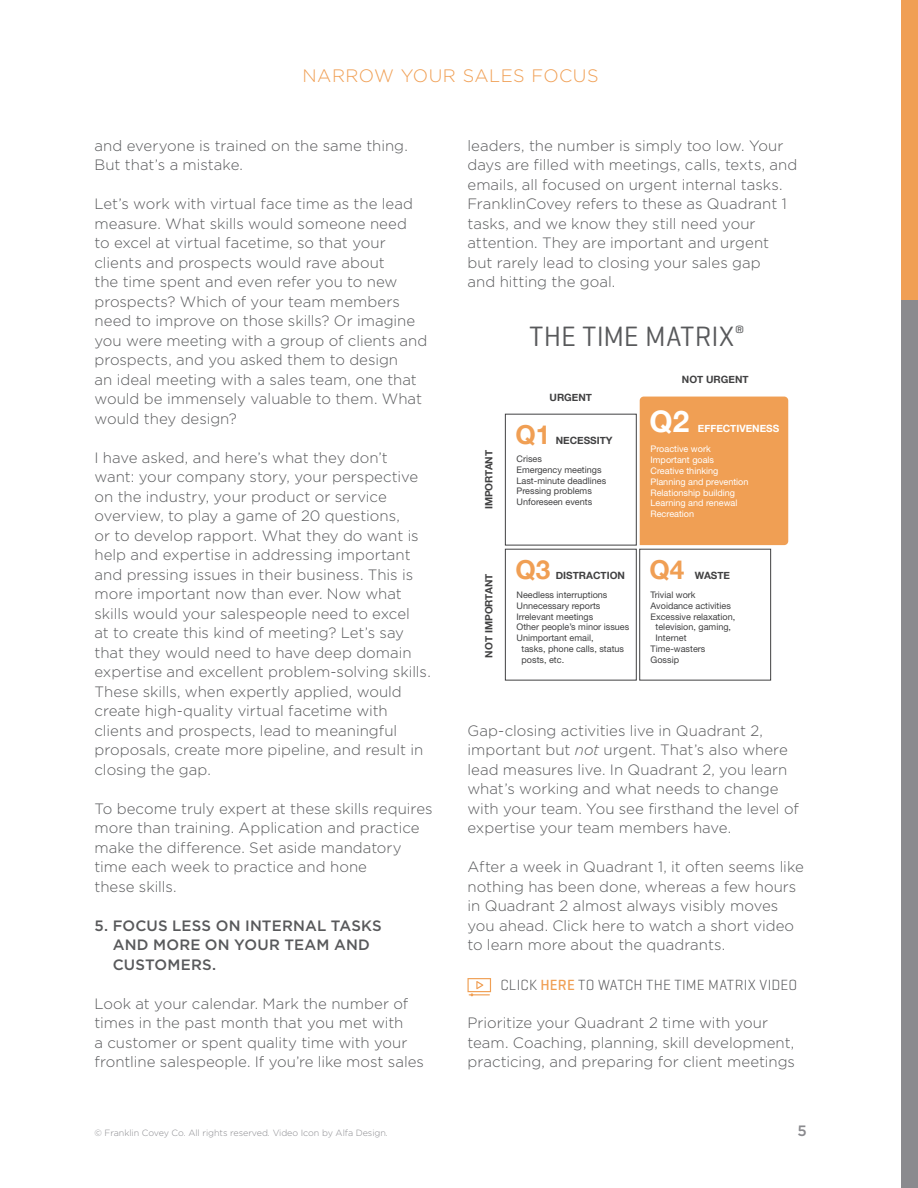
<style>
.page{position:relative;width:918px;height:1188px;background:#fff}
.page>*{position:absolute;margin:0;border:0;box-sizing:border-box;transform-origin:0 0}
.t1{font:700 29.7px "Helvetica Neue";color:#fff}
.t2{font:28.5px "Geogrotesque";letter-spacing:.005em;color:#58595b}
.t3{font:700 26.1px "Helvetica Neue";color:#f09f54}
.t4{font:300 18px "Gotham";letter-spacing:.025em;color:#f09f54}
.t5{font:300 15px/19.5px "Gotham";color:#58595b}
.t6{font:500 15px/19.5px "Gotham";letter-spacing:.01em;color:#58595b}
.t7{font:300 15px "Geogrotesque";letter-spacing:.02em;color:#58595b}
.t8{font:500 15px "Gotham";color:#8a8a8e}
.t9{font:700 10.05px "Helvetica Neue";color:#414142}
.t10{font:700 10.05px "Helvetica Neue";color:#fff}
.t11{font:9px/10.8px "Helvetica Neue LT Std";color:#414142}
.t12{font:9px/10.8px "Helvetica Neue LT Std";color:#fff}
.t13{font:300 9px "Gotham";letter-spacing:-.005em;color:#8a8a8e}
.s1{font-style:italic}
.s2{font-weight:500;color:#f09f54}
</style>
<div class="page">
<div style="left:901px;top:294px;width:17px;height:894px;background:#8a8a8e"></div>
<div style="left:901px;top:0;width:17px;height:300px;background:#f09f54"></div>
<svg style="left:504px;top:396px;width:285px;height:285px"></svg>
<div style="left:640px;top:397px;width:148px;height:148px;background:#f09f54"></div>
<div style="left:639px;top:549px;width:132px;height:131px;border:1px solid #414142"></div>
<div style="left:505px;top:549px;width:132px;height:131px;border:1px solid #414142"></div>
<div style="left:505px;top:414px;width:132px;height:131px;border:1px solid #414142"></div>
<svg style="left:467px;top:978px;width:24px;height:18px"></svg>
<p class="t4" style="left:303px;top:64px;width:297px">NARROW YOUR SALES FOCUS</p>
<p class="t5" style="left:94px;top:135px;width:315px">and everyone is trained on the same thing.<br>But that’s a mistake.</p>
<p class="t5" style="left:94px;top:194px;width:334px">Let’s work with virtual face time as the lead measure. What skills would someone need<br>to excel at virtual facetime, so that your clients and prospects would rave about<br>the time spent and even refer you to new prospects? Which of your team members need to improve on those skills? Or imagine you were meeting with a group of clients and prospects, and you asked them to design<br>an ideal meeting with a sales team, one that would be immensely valuable to them. What would they design?</p>
<p class="t5" style="left:94px;top:447px;width:338px">I have asked, and here’s what they don’t want: your company story, your perspective on the industry, your product or service overview, to play a game of 20 questions,<br>or to develop rapport. What they do want is help and expertise in addressing important and pressing issues in their business. This is more important now than ever. Now what skills would your salespeople need to excel<br>at to create this kind of meeting? Let’s say that they would need to have deep domain expertise and excellent problem-solving skills.<br>These skills, when expertly applied, would create high-quality virtual facetime with clients and prospects, lead to meaningful proposals, create more pipeline, and result in closing the gap.</p>
<p class="t5" style="left:94px;top:798px;width:340px">To become truly expert at these skills requires more than training. Application and practice make the difference. Set aside mandatory time each week to practice and hone<br>these skills.</p>
<p class="t6" style="left:113px;top:916px;width:271px;text-indent:-18px">5. FOCUS LESS ON INTERNAL TASKS<br>AND MORE ON YOUR TEAM AND<br>CUSTOMERS.</p>
<p class="t5" style="left:94px;top:993px;width:331px">Look at your calendar. Mark the number of times in the past month that you met with<br>a customer or spent quality time with your frontline salespeople. If you’re like most sales</p>
<p class="t5" style="left:467px;top:135px;width:331px">leaders, the number is simply too low. Your days are filled with meetings, calls, texts, and emails, all focused on urgent internal tasks.<br>FranklinCovey refers to these as Quadrant 1 tasks, and we know they still need your attention. They are important and urgent but rarely lead to closing your sales gap<br>and hitting the goal.</p>
<h2 class="t2" style="left:530px;top:319px;width:217px">THE TIME MATRIX<sup>®</sup></h2>
<p class="t9" style="left:481px;top:509px;width:61px;rotate:-90deg">IMPORTANT</p>
<p class="t9" style="left:481px;top:658px;width:85px;rotate:-90deg">NOT IMPORTANT</p>
<p class="t9" style="left:550px;top:389px;width:44px">URGENT</p>
<h3 class="t3" style="left:516px;top:414px;width:36px">Q1</h3>
<p class="t9" style="left:556px;top:432px;width:58px">NECESSITY</p>
<p class="t11" style="left:517px;top:453px;width:91px">Crises<br>Emergency meetings<br>Last-minute deadlines<br>Pressing problems<br>Unforeseen events</p>
<p class="t9" style="left:682px;top:371px;width:68px">NOT URGENT</p>
<h1 class="t1" style="left:650px;top:398px;width:41px">Q2</h1>
<p class="t10" style="left:698px;top:420px;width:83px">EFFECTIVENESS</p>
<p class="t12" style="left:651px;top:443px;width:99px">Proactive work<br>Important goals<br>Creative thinking<br>Planning and prevention<br>Relationship building<br>Learning and renewal<br>Recreation</p>
<h3 class="t3" style="left:516px;top:549px;width:36px">Q3</h3>
<h3 class="t3" style="left:650px;top:549px;width:36px">Q4</h3>
<p class="t9" style="left:556px;top:568px;width:71px">DISTRACTION</p>
<p class="t9" style="left:695px;top:568px;width:37px">WASTE</p>
<p class="t11" style="left:517px;top:589px;width:92px">Needless interruptions</p>
<p class="t11" style="left:517px;top:600px;width:85px">Unnecessary reports</p>
<p class="t11" style="left:517px;top:611px;width:78px">Irrelevant meetings</p>
<p class="t11" style="left:517px;top:622px;width:114px">Other people’s minor issues</p>
<p class="t11" style="left:517px;top:633px;width:79px">Unimportant email,</p>
<p class="t11" style="left:522px;top:643px;width:104px">tasks, phone calls, status</p>
<p class="t11" style="left:522px;top:654px;width:44px">posts, etc.</p>
<p class="t11" style="left:651px;top:589px;width:47px">Trivial work</p>
<p class="t11" style="left:651px;top:600px;width:82px">Avoidance activities</p>
<p class="t11" style="left:651px;top:611px;width:86px">Excessive relaxation,</p>
<p class="t11" style="left:656px;top:622px;width:77px">television, gaming,</p>
<p class="t11" style="left:656px;top:633px;width:33px">Internet</p>
<p class="t11" style="left:651px;top:643px;width:56px">Time-wasters</p>
<p class="t11" style="left:651px;top:654px;width:30px">Gossip</p>
<p class="t5" style="left:467px;top:720px;width:333px">Gap-closing activities live in Quadrant 2, important but <span class="s1">not</span> urgent. That’s also where lead measures live. In Quadrant 2, you learn what’s working and what needs to change with your team. You see firsthand the level of expertise your team members have.</p>
<p class="t5" style="left:467px;top:857px;width:338px">After a week in Quadrant 1, it often seems like nothing has been done, whereas a few hours in Quadrant 2 almost always visibly moves you ahead. Click here to watch a short video to learn more about the quadrants.</p>
<p class="t7" style="left:500px;top:976px;width:298px">CLICK <span class="s2">HERE</span> TO WATCH THE TIME MATRIX VIDEO</p>
<p class="t5" style="left:467px;top:1013px;width:329px">Prioritize your Quadrant 2 time with your team. Coaching, planning, skill development, practicing, and preparing for client meetings</p>
<p class="t13" style="left:95px;top:1127px;width:295px">© Franklin Covey Co. All rights reserved. Video Icon by Alfa Design.</p>
<p class="t8" style="left:797px;top:1120px;width:11px">5</p>
</div>
